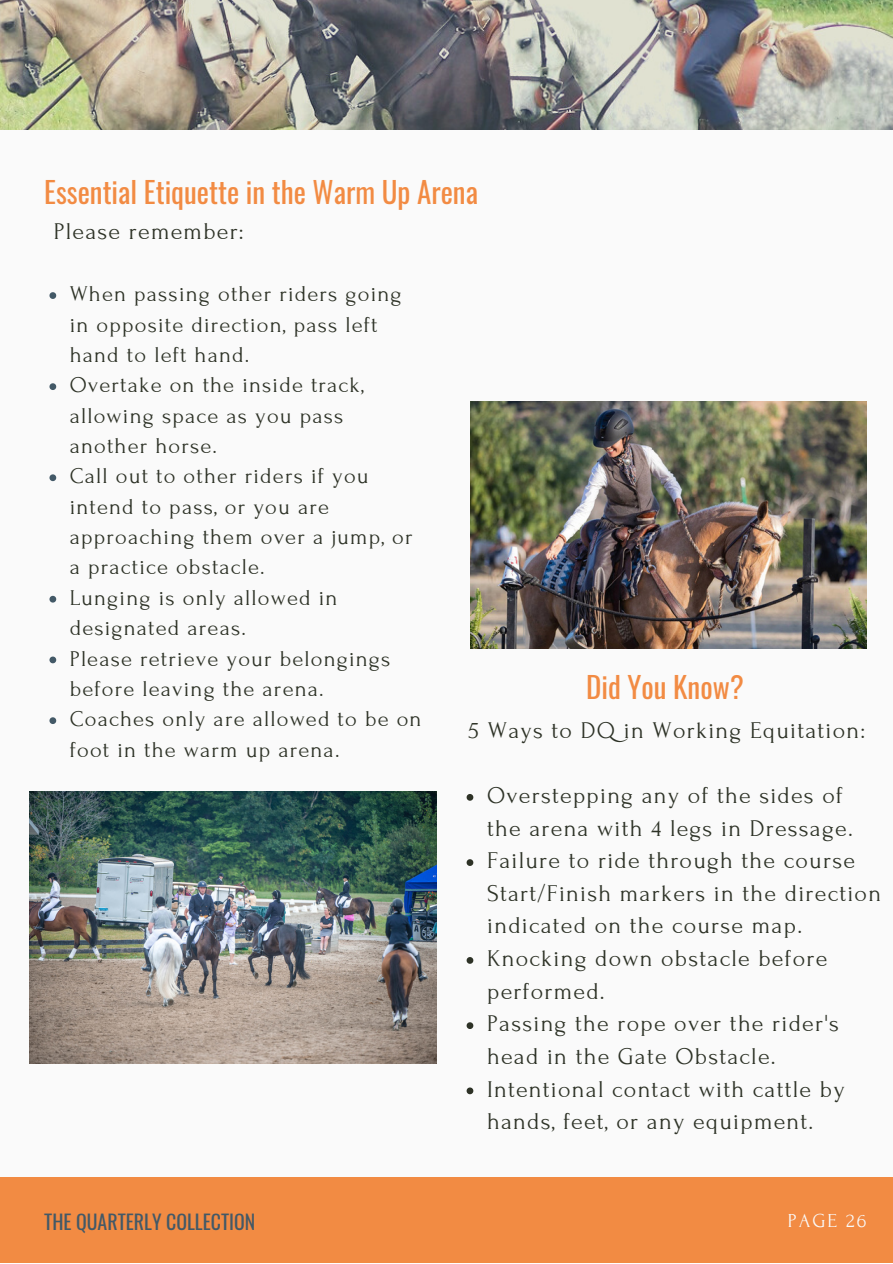
<style>
.page{position:relative;width:893px;height:1264px;background:#fff}
.page>*{position:absolute;margin:0;border:0;box-sizing:border-box;transform-origin:0 0}
.t1{font:28.95px "Oswald";color:#f28b43}
.t2{font:24px/32.5px "Forum";letter-spacing:.05em;color:#2d3226}
.t3{font:22.5px/30.3px "Forum";letter-spacing:.05em;color:#2d3226}
.t4{font:19.8px "Oswald";color:#435967}
.t5{font:19.8px "Forum";letter-spacing:.1em;color:#fafafa}
</style>
<div class="page">
<div style="left:0;top:0;width:892px;height:1262px;background:#fafafa"></div>
<div style="left:0;top:1176px;width:892px;height:86px;background:#f28b43"></div>
<img style="left:0;top:0;width:892px;height:129px">
<img style="left:29px;top:792px;width:407px;height:270px">
<img style="left:471px;top:402px;width:395px;height:246px">
<svg style="left:49px;top:292px;width:7px;height:7px"></svg>
<svg style="left:49px;top:383px;width:7px;height:7px"></svg>
<svg style="left:49px;top:474px;width:7px;height:7px"></svg>
<svg style="left:49px;top:596px;width:7px;height:6px"></svg>
<svg style="left:49px;top:656px;width:7px;height:7px"></svg>
<svg style="left:49px;top:717px;width:7px;height:7px"></svg>
<svg style="left:466px;top:794px;width:7px;height:6px"></svg>
<svg style="left:466px;top:859px;width:7px;height:7px"></svg>
<svg style="left:466px;top:957px;width:7px;height:6px"></svg>
<svg style="left:466px;top:1022px;width:7px;height:7px"></svg>
<svg style="left:466px;top:1087px;width:7px;height:7px"></svg>
<p class="t1" style="left:44px;top:169px;width:435px">Essential Etiquette in the Warm Up Arena</p>
<p class="t2" style="left:54px;top:216px;width:191px">Please remember:</p>
<p class="t3" style="left:70px;top:279px;width:333px">When passing other riders going in opposite direction, pass left hand to left hand.</p>
<p class="t3" style="left:70px;top:370px;width:295px">Overtake on the inside track, allowing space as you pass another horse.</p>
<p class="t3" style="left:70px;top:461px;width:344px">Call out to other riders if you intend to pass, or you are approaching them over a jump, or a practice obstacle.</p>
<p class="t3" style="left:70px;top:583px;width:269px">Lunging is only allowed in designated areas.</p>
<p class="t3" style="left:70px;top:643px;width:322px">Please retrieve your belongings before leaving the arena.</p>
<p class="t3" style="left:70px;top:704px;width:353px">Coaches only are allowed to be on foot in the warm up arena.</p>
<p class="t1" style="left:586px;top:664px;width:159px">Did You Know?</p>
<p class="t2" style="left:468px;top:714px;width:398px">5 Ways to DQin Working Equitation:</p>
<p class="t2" style="left:487px;top:779px;width:367px">Overstepping any of the sides of the arena with 4 legs in Dressage.</p>
<p class="t2" style="left:487px;top:844px;width:395px">Failure to ride through the course<br>Start/Finish markers in the direction indicated on the course map.</p>
<p class="t2" style="left:487px;top:942px;width:342px">Knocking down obstacle before performed.</p>
<p class="t2" style="left:487px;top:1007px;width:353px">Passing the rope over the rider's head in the Gate Obstacle.</p>
<p class="t2" style="left:487px;top:1072px;width:359px">Intentional contact with cattle by hands, feet, or any equipment.</p>
<p class="t4" style="left:44px;top:1205px;width:212px">THE QUARTERLY COLLECTION</p>
<p class="t5" style="left:787px;top:1209px;width:80px">PAGE 26</p>
</div>
